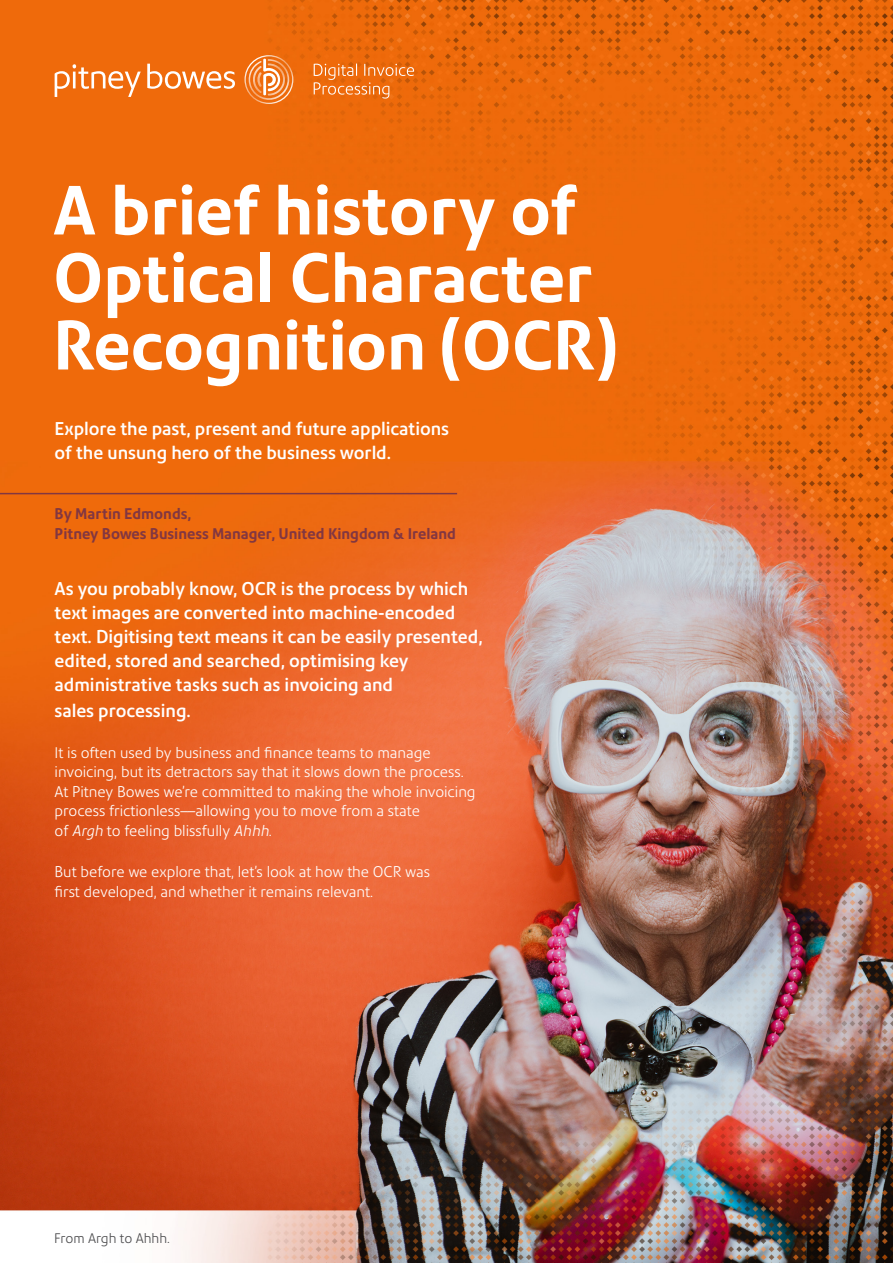
<style>
.page{position:relative;width:893px;height:1263px;background:#fff}
.page>*{position:absolute;margin:0;border:0;box-sizing:border-box;transform-origin:0 0}
.H1_28_32{font:700 67.5px/67.5px "Precision Sans";color:#fff}
.Large_body_12_15{font:500 18px/24.3px "Precision Sans";color:#fff}
.Large_body_12_16{font:500 18px/24px "Precision Sans";color:#fff}
.Large_body_12_15-2{font:300 15px/19.5px "Precision Sans";color:#fff}
.Blog_Writer_Name{font:700 15px/19.5px "Precision Sans";color:#823741}
.Folio{font:300 13.5px "Precision Sans";color:#4d4d4f}
.s1{font-style:italic}
</style>
<div class="page">
<img style="left:0;top:0;width:893px;height:1263px">
<svg style="left:55px;top:55px;width:238px;height:49px;background:#f18232"></svg>
<svg style="left:314px;top:64px;width:100px;height:35px;background:#ed7d2c"></svg>
<hr style="left:0;top:493px;width:457px;height:1px;background:#823741">
<p class="H1_28_32" style="left:53px;top:177px;width:567px">A brief history of<br>Optical Character<br>Recognition (OCR)</p>
<p class="Large_body_12_16" style="left:55px;top:416px;width:396px">Explore the past, present and future applications of the unsung hero of the business world.</p>
<p class="Blog_Writer_Name" style="left:55px;top:504px;width:403px">By Martin Edmonds,<br>Pitney Bowes Business Manager, United Kingdom &amp; Ireland</p>
<p class="Large_body_12_15" style="left:55px;top:577px;width:430px">As you probably know, OCR is the process by which text images are converted into machine-encoded text. Digitising text means it can be easily presented, edited, stored and searched, optimising key administrative tasks such as invoicing and<br>sales processing.</p>
<p class="Large_body_12_15-2" style="left:55px;top:743px;width:422px">It is often used by business and finance teams to manage invoicing, but its detractors say that it slows down the process.<br>At Pitney Bowes we’re committed to making the whole invoicing process frictionless––allowing you to move from a state<br>of <span class="s1">Argh</span> to feeling blissfully <span class="s1">Ahhh</span>.</p>
<p class="Large_body_12_15-2" style="left:55px;top:862px;width:377px">But before we explore that, let’s look at how the OCR was first developed, and whether it remains relevant.</p>
<p class="Folio" style="left:54px;top:1230px;width:117px">From Argh to Ahhh.</p>
</div>
